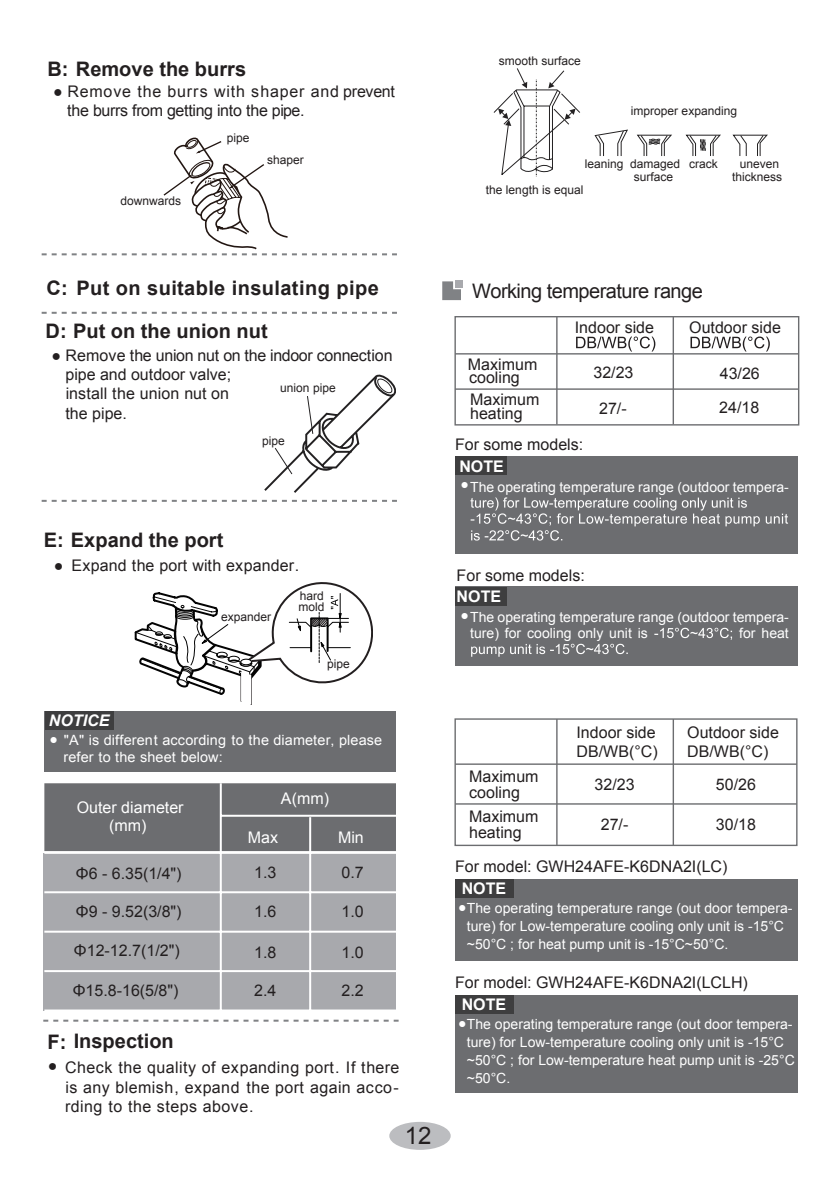
<style>
.page{position:relative;width:840px;height:1191px;background:#fff}
.page>*{position:absolute;margin:0;border:0;box-sizing:border-box;transform-origin:0 0}
.t1{font:24px "Arial";color:#231f20}
.t2{font:700 20px "Arial";color:#231f20}
.t3{font:700 20px "Arial";letter-spacing:.02em;color:#231f20}
.t4{font:20px "Arial";letter-spacing:-.025em;color:#231f20}
.t5{font:16px/19.2px "Arial";color:#231f20}
.t6{font:16px/19.2px "Arial";letter-spacing:.025em;color:#231f20}
.t7{font:16px "Arial";letter-spacing:-.02em;color:#231f20}
.t8{font:16px "Arial";letter-spacing:.045em;color:#231f20}
.t9{font:16px/17.4px "Arial";color:#fff;text-align:center}
.t10{font:700 16px "Arial";color:#fff}
.t11{font:italic 700 16px "Arial";color:#fff}
.t12{font:14.2px "Arial";letter-spacing:.005em;color:#fff}
.t13{font:14px/18px "Arial";color:#fff}
.t14{font:12px/12.4px "Arial";color:#231f20;text-align:center}
.s1{font-size:14.2px}
</style>
<div class="page">
<svg style="left:594px;top:129px;width:34px;height:27px"></svg>
<svg style="left:636px;top:134px;width:85px;height:22px"></svg>
<svg style="left:732px;top:134px;width:36px;height:22px"></svg>
<svg style="left:264px;top:375px;width:132px;height:118px"></svg>
<div style="left:45px;top:711px;width:351px;height:60px;background:#6c6d70"></div>
<div style="left:45px;top:711px;width:69px;height:18px;background:#3e3e3f"></div>
<svg style="left:442px;top:281px;width:18px;height:19px"></svg>
<div style="left:454px;top:279px;width:8px;height:8px;background:#a8a9ad"></div>
<svg style="left:43px;top:1019px;width:355px;height:2px"></svg>
<svg style="left:42px;top:312px;width:355px;height:2px"></svg>
<svg style="left:42px;top:500px;width:355px;height:2px"></svg>
<svg style="left:42px;top:137px;width:355px;height:118px"></svg>
<svg style="left:493px;top:68px;width:87px;height:109px"></svg>
<svg style="left:134px;top:582px;width:238px;height:123px"></svg>
<div style="left:455px;top:456px;width:341px;height:98px;background:#6c6d70"></div>
<div style="left:455px;top:456px;width:52px;height:19px;background:#3e3e3f"></div>
<div style="left:454px;top:316px;width:344px;height:109px;border:1px solid #6c6d70"></div>
<hr style="left:455px;top:353px;width:343px;height:1px;background:#6c6d70">
<hr style="left:454px;top:388px;width:344px;height:2px;background:#6c6d70">
<hr style="left:556px;top:317px;width:1px;height:107px;background:#6c6d70">
<hr style="left:672px;top:317px;width:1px;height:107px;background:#6c6d70">
<svg style="left:690px;top:336px;width:79px;height:15px"></svg>
<svg style="left:576px;top:336px;width:79px;height:15px"></svg>
<div style="left:389px;top:1121px;width:61px;height:28px;background:#bcbdc0;border-radius:50%"></div>
<div style="left:455px;top:587px;width:341px;height:79px;background:#6c6d70"></div>
<div style="left:455px;top:587px;width:51px;height:18px;background:#3e3e3f"></div>
<svg style="left:470px;top:497px;width:317px;height:43px"></svg>
<svg style="left:654px;top:628px;width:77px;height:12px"></svg>
<svg style="left:471px;top:644px;width:156px;height:13px"></svg>
<div style="left:44px;top:783px;width:352px;height:68px;background:#6c6d70"></div>
<div style="left:43px;top:853px;width:353px;height:157px;background:#a8a9ad"></div>
<hr style="left:220px;top:814px;width:176px;height:2px;background:#fff">
<hr style="left:220px;top:783px;width:2px;height:227px;background:#fff">
<hr style="left:309px;top:817px;width:2px;height:193px;background:#fff">
<hr style="left:44px;top:852px;width:352px;height:2px;background:#fff">
<hr style="left:44px;top:891px;width:352px;height:2px;background:#fff">
<hr style="left:44px;top:930px;width:352px;height:2px;background:#fff">
<hr style="left:44px;top:970px;width:352px;height:2px;background:#fff">
<hr style="left:44px;top:1009px;width:352px;height:2px;background:#fff">
<div style="left:454px;top:718px;width:343px;height:128px;border:1px solid #6c6d70"></div>
<div style="left:455px;top:995px;width:341px;height:97px;background:#6c6d70"></div>
<div style="left:455px;top:995px;width:59px;height:18px;background:#3e3e3f"></div>
<div style="left:455px;top:879px;width:341px;height:81px;background:#6c6d70"></div>
<div style="left:455px;top:879px;width:59px;height:18px;background:#3e3e3f"></div>
<hr style="left:455px;top:763px;width:341px;height:2px;background:#6c6d70">
<hr style="left:455px;top:803px;width:341px;height:1px;background:#6c6d70">
<hr style="left:556px;top:719px;width:1px;height:126px;background:#6c6d70">
<hr style="left:672px;top:719px;width:1px;height:126px;background:#6c6d70">
<p class="t2" style="left:47px;top:56px;width:200px">B: Remove the burrs</p>
<p class="t8" style="left:53px;top:81px;width:343px">● Remove the burrs with shaper and prevent</p>
<p class="t7" style="left:67px;top:100px;width:238px">the burrs from getting into the pipe.</p>
<p class="t14" style="left:120px;top:195px;width:62px">downwards</p>
<p class="t14" style="left:226px;top:131px;width:24px">pipe</p>
<p class="t14" style="left:267px;top:154px;width:38px">shaper</p>
<p class="t14" style="left:498px;top:54px;width:84px">smooth surface</p>
<p class="t14" style="left:630px;top:105px;width:108px">improper expanding</p>
<p class="t14" style="left:584px;top:158px;width:134px">leaning damaged crack surface</p>
<p class="t14" style="left:485px;top:184px;width:99px">the length is equal</p>
<p class="t14" style="left:731px;top:158px;width:52px">uneven thickness</p>
<p class="t3" style="left:46px;top:275px;width:334px">C: Put on suitable insulating pipe</p>
<p class="t2" style="left:46px;top:318px;width:223px">D: Put on the union nut</p>
<p class="t7" style="left:52px;top:345px;width:342px">● Remove the union nut on the indoor connection</p>
<p class="t5" style="left:65px;top:365px;width:167px">pipe and outdoor valve; install the union nut on the pipe.</p>
<p class="t14" style="left:280px;top:382px;width:57px">union pipe</p>
<p class="t14" style="left:262px;top:434px;width:24px">pipe</p>
<p class="t2" style="left:44px;top:526px;width:181px">E: Expand the port</p>
<p class="t5" style="left:54px;top:555px;width:247px">● Expand the port with expander.</p>
<p class="t14" style="left:221px;top:610px;width:52px">expander</p>
<p class="t14" style="left:298px;top:590px;width:28px;line-height:11.2px;text-align:left">hard mold</p>
<p class="t14" style="left:327px;top:658px;width:24px">pipe</p>
<p class="t11" style="left:49px;top:710px;width:62px">NOTICE</p>
<p class="t12" style="left:50px;top:730px;width:334px">● "A" is different according to the diameter, please</p>
<p class="t12" style="left:64px;top:748px;width:161px">refer to the sheet below:</p>
<p class="t9" style="left:77px;top:799px;width:108px">Outer diameter (mm)</p>
<p class="t9" style="left:281px;top:789px;width:49px">A(mm)</p>
<p class="t9" style="left:248px;top:829px;width:32px">Max</p>
<p class="t9" style="left:338px;top:829px;width:27px">Min</p>
<p class="t5" style="left:76px;top:864px;width:107px">Φ6 - 6.35(1/4")</p>
<p class="t5" style="left:254px;top:863px;width:24px">1.3</p>
<p class="t5" style="left:341px;top:863px;width:24px">0.7</p>
<p class="t5" style="left:76px;top:901px;width:107px">Φ9 - 9.52(3/8")</p>
<p class="t5" style="left:254px;top:901px;width:24px">1.6</p>
<p class="t5" style="left:341px;top:901px;width:24px">1.0</p>
<p class="t5" style="left:74px;top:941px;width:107px">Φ12-12.7(1/2")</p>
<p class="t5" style="left:254px;top:942px;width:24px">1.8</p>
<p class="t5" style="left:341px;top:942px;width:24px">1.0</p>
<p class="t5" style="left:73px;top:981px;width:107px">Φ15.8-16(5/8")</p>
<p class="t5" style="left:254px;top:981px;width:24px">2.4</p>
<p class="t5" style="left:341px;top:981px;width:24px">2.2</p>
<p class="t2" style="left:47px;top:1028px;width:128px">F: Inspection</p>
<p class="t5" style="left:48px;top:1056px;width:11px">●</p>
<p class="t6" style="left:65px;top:1058px;width:335px">Check the quality of expanding port. If there</p>
<p class="t6" style="left:65px;top:1077px;width:335px">is any blemish, expand the port again acco&shy;rding to the steps above.</p>
<h1 class="t1" style="left:404px;top:1120px;width:28px">12</h1>
<p class="t4" style="left:471px;top:278px;width:232px">Working temperature range</p>
<p class="t5" style="left:467px;top:355px;width:71px">Maximum</p>
<p class="t5" style="left:469px;top:368px;width:52px">cooling</p>
<p class="t5" style="left:470px;top:390px;width:71px">Maximum</p>
<p class="t5" style="left:470px;top:403px;width:54px">heating</p>
<p class="t5" style="left:574px;top:318px;width:81px">Indoor side</p>
<p class="t5" style="left:688px;top:317px;width:93px">Outdoor side</p>
<p class="t5" style="left:593px;top:363px;width:42px">32/23</p>
<p class="t5" style="left:719px;top:364px;width:42px">43/26</p>
<p class="t5" style="left:598px;top:399px;width:29px">27/-</p>
<p class="t5" style="left:718px;top:398px;width:42px">24/18</p>
<p class="t5" style="left:455px;top:435px;width:130px">For some models:</p>
<p class="t12" style="left:460px;top:475px;width:10px">●</p>
<p class="t10" style="left:459px;top:455px;width:46px">NOTE</p>
<p class="t13" style="left:470px;top:478px;width:320px">The operating temperature range (outdoor tempera-</p>
<p class="t5" style="left:456px;top:565px;width:130px">For some models:</p>
<p class="t10" style="left:456px;top:586px;width:46px">NOTE</p>
<p class="t13" style="left:460px;top:608px;width:330px"><sup>●</sup>The operating temperature range (outdoor tempera-</p>
<p class="t13" style="left:470px;top:624px;width:179px">ture) for cooling only unit is</p>
<p class="t13" style="left:738px;top:624px;width:51px">for heat</p>
<p class="t5" style="left:469px;top:766px;width:71px">Maximum</p>
<p class="t5" style="left:469px;top:782px;width:52px">cooling</p>
<p class="t5" style="left:469px;top:806px;width:71px">Maximum</p>
<p class="t5" style="left:469px;top:822px;width:54px">heating</p>
<p class="t5" style="left:576px;top:722px;width:83px">Indoor side<br>DB/WB(°C)</p>
<p class="t5" style="left:686px;top:722px;width:93px">Outdoor side<br>DB/WB(°C)</p>
<p class="t5" style="left:594px;top:775px;width:42px">32/23</p>
<p class="t5" style="left:715px;top:775px;width:42px">50/26</p>
<p class="t5" style="left:600px;top:815px;width:29px">27/-</p>
<p class="t5" style="left:715px;top:815px;width:42px">30/18</p>
<p class="t5" style="left:455px;top:857px;width:274px">For model: GWH24AFE-K6DNA2I(LC)</p>
<p class="t10" style="left:461px;top:878px;width:46px">NOTE</p>
<p class="t13" style="left:458px;top:899px;width:336px"><span class="s1">●</span>The operating temperature range (out door tempera-</p>
<p class="t13" style="left:466px;top:917px;width:318px">ture) for Low-temperature cooling only unit is -15°C ~50°C ; for heat pump unit is -15°C~50°C.</p>
<p class="t5" style="left:455px;top:972px;width:294px">For model: GWH24AFE-K6DNA2I(LCLH)</p>
<p class="t10" style="left:461px;top:993px;width:46px">NOTE</p>
<p class="t13" style="left:458px;top:1015px;width:336px"><span class="s1">●</span>The operating temperature range (out door tempera-</p>
<p class="t13" style="left:466px;top:1033px;width:329px">ture) for Low-temperature cooling only unit is -15°C ~50°C ; for Low-temperature heat pump unit is -25°C ~50°C.</p>
</div>
